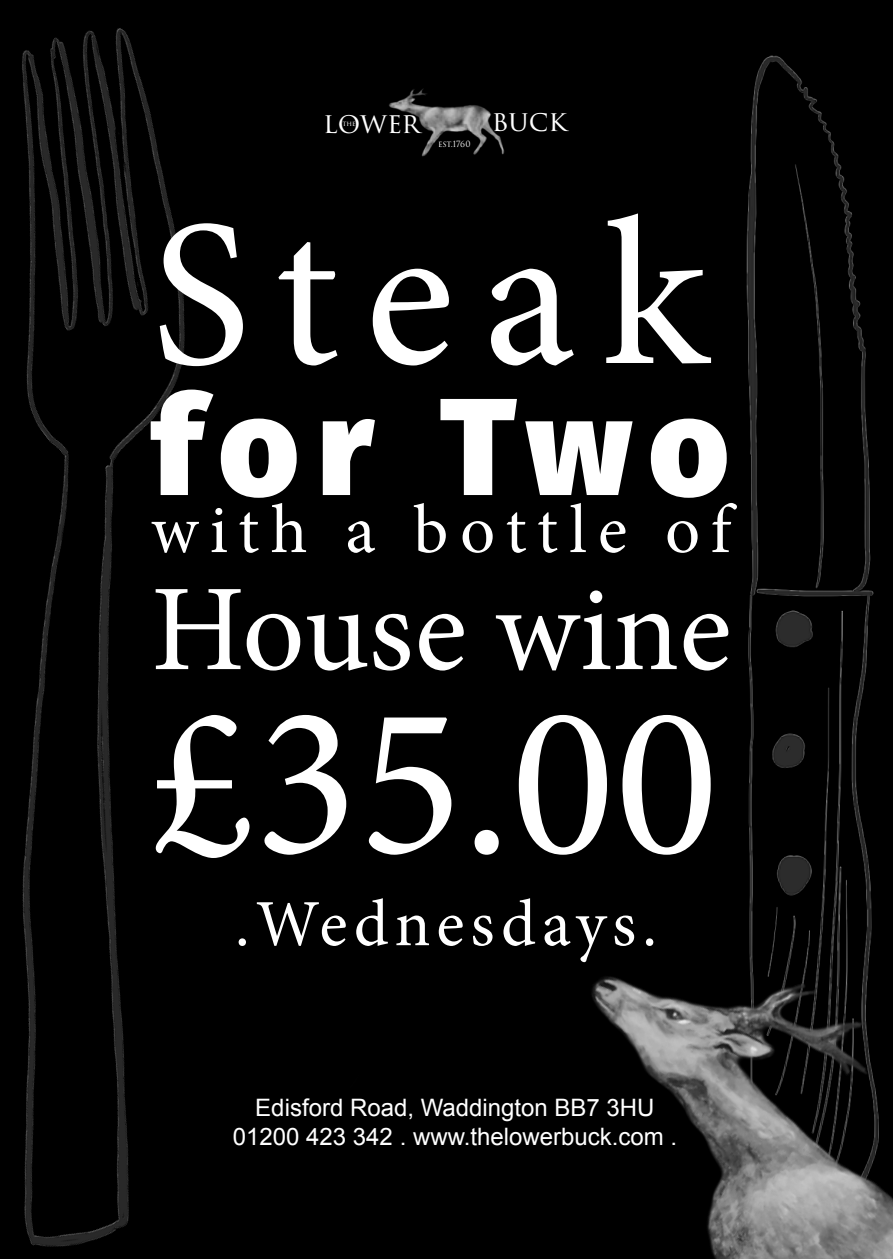
<style>
.page{position:relative;width:893px;height:1259px;background:#fff}
.page>*{position:absolute;margin:0;border:0;box-sizing:border-box;transform-origin:0 0}
.t1{font:216px "Minion Pro";color:#fff}
.t2{font:210px "Minion Pro";letter-spacing:.13em;color:#fff}
.t3{font:800 138px "Fira Sans";letter-spacing:.12em;color:#fff}
.t4{font:123px "Minion Pro";letter-spacing:-.005em;color:#fff}
.t5{font:69px "Minion Pro";letter-spacing:.16em;color:#fff}
.t6{font:66px "Minion Pro";letter-spacing:.09em;color:#fff}
.t7{font:27.9px "Trajan Pro 3";letter-spacing:-.005em;color:#fff}
.t8{font:24px "Arial";color:#fff}
.t9{font:8.4px "Trajan Pro 3";letter-spacing:-.01em;color:#fff}
.t10{font:6.6px "Trajan Pro 3";color:#fff}
</style>
<div class="page">
<img style="left:0;top:0;width:893px;height:1259px">
<div style="left:199px;top:37px;width:694px;height:1222px;background:#000"></div>
<img style="left:272px;top:721px;width:621px;height:538px">
<p class="t10" style="left:342px;top:119px;width:15px">THE</p>
<p class="t7" style="left:492px;top:101px;width:77px">BUCK</p>
<p class="t9" style="left:438px;top:138px;width:34px">EST.1760</p>
<p class="t7" style="left:323px;top:103px;width:98px">LOWER</p>
<p class="t2" style="left:151px;top:155px;width:558px">Steak</p>
<p class="t3" style="left:151px;top:350px;width:580px">for Two</p>
<p class="t5" style="left:151px;top:484px;width:581px">with a bottle of</p>
<p class="t4" style="left:151px;top:547px;width:582px">House wine</p>
<p class="t1" style="left:151px;top:638px;width:569px">£35.00</p>
<p class="t6" style="left:235px;top:880px;width:424px">.Wednesdays.</p>
<p class="t8" style="left:255px;top:1092px;width:401px">Edisford Road, Waddington BB7 3HU</p>
<p class="t8" style="left:233px;top:1121px;width:446px">01200 423 342 . www.thelowerbuck.com .</p>
</div>
